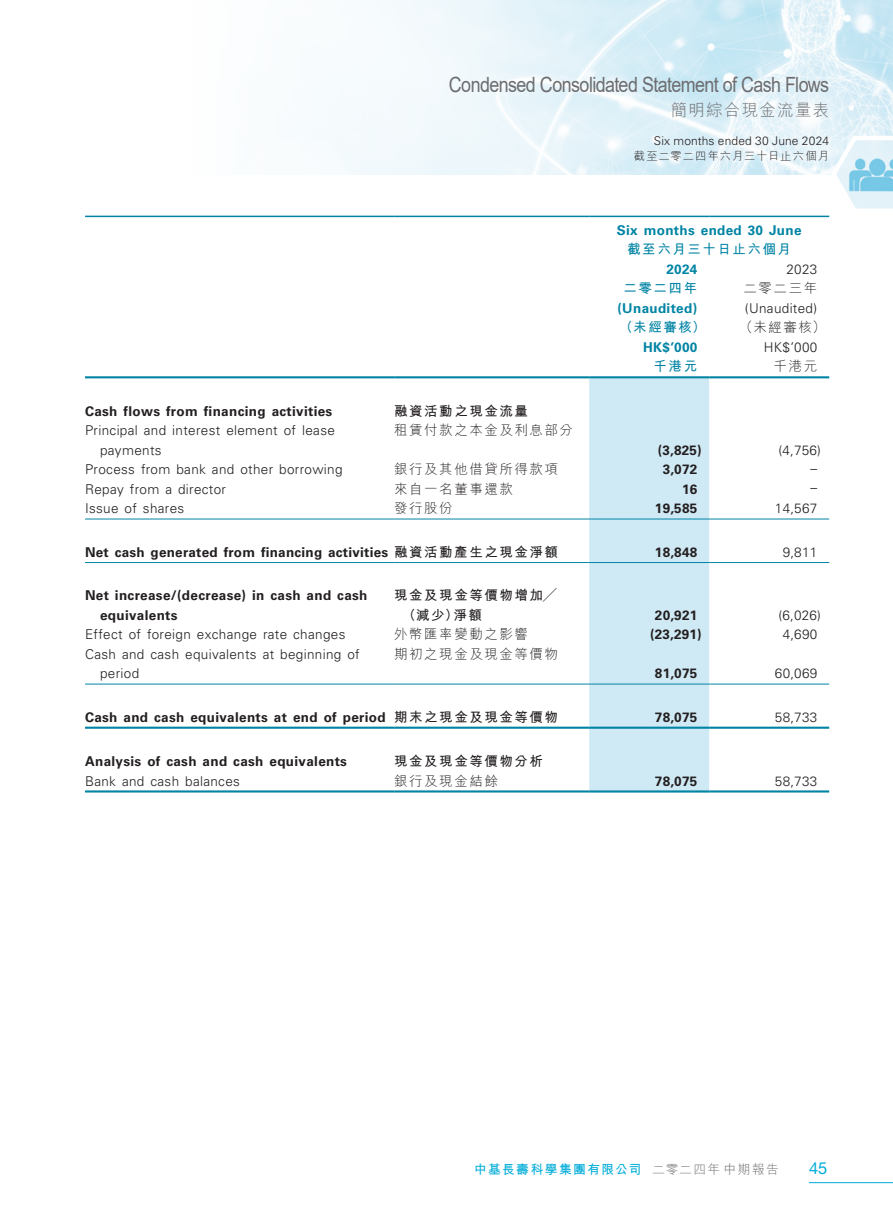
<style>
.page{position:relative;width:893px;height:1212px;background:#fff}
.page>*{position:absolute;margin:0;border:0;box-sizing:border-box;transform-origin:0 0}
.t1{font:21px "Arial";letter-spacing:-.03em;color:#6c6d70;scale:.85 1}
.t2{font:300 16.5px "M Hei HK";letter-spacing:.075em;color:#6c6d70}
.t3{font:16.5px "Helvetica Neue LT Std";color:#00acd8}
._15_Table_Stub{font:300 13.5px/19.5px "Univers LT Std";letter-spacing:.025em;color:#231f20}
._15_Table_Stub-2{font:700 13.5px/19.5px "Univers LT Std";letter-spacing:.025em;color:#231f20}
._01_Body_Text{font:300 13.5px "Univers LT Std";letter-spacing:.015em;color:#231f20}
._15_Table_Stub-3{font:300 13.5px "M Hei HK";letter-spacing:.115em;color:#231f20}
._01_Body_Text-2{font:700 13.5px "Univers LT Std";letter-spacing:.015em;color:#231f20}
._15_Table_Stub-4{font:700 13.5px/19.5px "M Hei HK";letter-spacing:.115em;color:#231f20}
._01_Body_Text-3{font:700 13.5px "Univers LT Std";letter-spacing:.025em;color:#0084a4}
._01_Body_Text-4{font:700 13.5px "M Hei HK";letter-spacing:.115em;color:#0084a4}
._01_Body_Text-5{font:300 13.5px "M Hei HK";letter-spacing:.115em;color:#231f20}
.t4{font:700 12.75px "M Hei HK";letter-spacing:.11em;color:#00acd8}
.t5{font:300 12px "Univers LT Std";letter-spacing:.01em;color:#231f20}
.t6{font:300 11.25px "M Hei HK";letter-spacing:.085em;color:#231f20}
.s1{font-family:"M Hei HK"}
.s2{font-weight:300;color:#6c6d70}
</style>
<div class="page">
<img style="left:325px;top:0;width:568px;height:174px">
<svg style="left:828px;top:132px;width:65px;height:77px"></svg>
<hr style="left:809px;top:1182px;width:84px;height:1px;background:#00acd8">
<div style="left:589px;top:378px;width:120px;height:412px;background:#d0eaf5"></div>
<hr style="left:85px;top:216px;width:309px;height:1px;background:#0084a4">
<hr style="left:394px;top:216px;width:195px;height:1px;background:#0084a4">
<hr style="left:589px;top:216px;width:120px;height:1px;background:#0084a4">
<hr style="left:709px;top:216px;width:120px;height:1px;background:#0084a4">
<hr style="left:85px;top:376px;width:309px;height:2px;background:#0084a4">
<hr style="left:394px;top:376px;width:195px;height:2px;background:#0084a4">
<hr style="left:589px;top:376px;width:120px;height:2px;background:#0084a4">
<hr style="left:709px;top:376px;width:120px;height:2px;background:#0084a4">
<hr style="left:85px;top:519px;width:309px;height:1px;background:#0084a4">
<hr style="left:394px;top:519px;width:195px;height:1px;background:#0084a4">
<hr style="left:589px;top:519px;width:120px;height:1px;background:#0084a4">
<hr style="left:709px;top:519px;width:120px;height:1px;background:#0084a4">
<hr style="left:85px;top:562px;width:309px;height:1px;background:#0084a4">
<hr style="left:394px;top:562px;width:195px;height:1px;background:#0084a4">
<hr style="left:589px;top:562px;width:120px;height:1px;background:#0084a4">
<hr style="left:709px;top:562px;width:120px;height:1px;background:#0084a4">
<hr style="left:85px;top:684px;width:309px;height:1px;background:#0084a4">
<hr style="left:394px;top:684px;width:195px;height:1px;background:#0084a4">
<hr style="left:589px;top:684px;width:120px;height:1px;background:#0084a4">
<hr style="left:709px;top:684px;width:120px;height:1px;background:#0084a4">
<hr style="left:85px;top:727px;width:309px;height:2px;background:#0084a4">
<hr style="left:394px;top:727px;width:195px;height:2px;background:#0084a4">
<hr style="left:589px;top:727px;width:120px;height:2px;background:#0084a4">
<hr style="left:709px;top:727px;width:120px;height:2px;background:#0084a4">
<hr style="left:85px;top:790px;width:309px;height:2px;background:#0084a4">
<hr style="left:394px;top:790px;width:195px;height:2px;background:#0084a4">
<hr style="left:589px;top:790px;width:120px;height:2px;background:#0084a4">
<hr style="left:709px;top:790px;width:120px;height:2px;background:#0084a4">
<h1 class="t1" style="left:449px;top:71px;width:449px">Condensed Consolidated Statement of Cash Flows</h1>
<p class="t2" style="left:671px;top:99px;width:160px">簡明綜合現金流量表</p>
<p class="t5" style="left:654px;top:133px;width:177px">Six months ended 30 June 2024</p>
<p class="t6" style="left:634px;top:148px;width:197px">截至二零二四年六月三十日止六個月</p>
<p class="_15_Table_Stub-2" style="left:85px;top:401px;width:249px">Cash flows from financing activities</p>
<p class="_15_Table_Stub-4" style="left:394px;top:400px;width:135px">融資活動之現金流量</p>
<p class="_15_Table_Stub" style="left:100px;top:421px;width:236px;text-indent:-15px">Principal and interest element of lease payments</p>
<p class="_15_Table_Stub-3" style="left:394px;top:421px;width:180px">租賃付款之本金及利息部分</p>
<p class="_01_Body_Text-3" style="left:617px;top:222px;width:186px">Six months ended 30 June</p>
<p class="_01_Body_Text-4" style="left:627px;top:240px;width:165px">截至六月三十日止六個月</p>
<p class="_01_Body_Text-3" style="left:667px;top:261px;width:32px">2024</p>
<p class="_01_Body_Text" style="left:787px;top:261px;width:32px">2023</p>
<p class="_01_Body_Text-4" style="left:623px;top:279px;width:75px">二零二四年</p>
<p class="_01_Body_Text-5" style="left:743px;top:279px;width:75px">二零二三年</p>
<p class="_01_Body_Text-3" style="left:617px;top:300px;width:81px">(Unaudited)</p>
<p class="_01_Body_Text" style="left:745px;top:300px;width:74px">(Unaudited)</p>
<p class="_01_Body_Text-4" style="left:620px;top:318px;width:87px">（未經審核）</p>
<p class="_01_Body_Text-5" style="left:740px;top:318px;width:87px">（未經審核）</p>
<p class="_01_Body_Text-3" style="left:643px;top:339px;width:56px">HK$’000</p>
<p class="_01_Body_Text" style="left:764px;top:339px;width:55px">HK$’000</p>
<p class="_01_Body_Text-4" style="left:654px;top:357px;width:45px">千港元</p>
<p class="_01_Body_Text-5" style="left:774px;top:357px;width:45px">千港元</p>
<p class="_01_Body_Text-2" style="left:658px;top:442px;width:45px">(3,825)</p>
<p class="_01_Body_Text" style="left:778px;top:442px;width:44px">(4,756)</p>
<p class="_15_Table_Stub" style="left:85px;top:460px;width:259px">Process from bank and other borrowing</p>
<p class="_15_Table_Stub-3" style="left:394px;top:460px;width:165px">銀行及其他借貸所得款項</p>
<p class="_01_Body_Text-2" style="left:663px;top:461px;width:36px">3,072</p>
<p class="_01_Body_Text" style="left:810px;top:460px;width:8px">–</p>
<p class="_15_Table_Stub" style="left:85px;top:479px;width:143px">Repay from a director</p>
<p class="_15_Table_Stub-3" style="left:394px;top:479px;width:120px">來自一名董事還款</p>
<p class="_01_Body_Text-2" style="left:682px;top:481px;width:17px">16</p>
<p class="_01_Body_Text" style="left:810px;top:479px;width:8px">–</p>
<p class="_15_Table_Stub" style="left:85px;top:499px;width:101px">Issue of shares</p>
<p class="_15_Table_Stub-3" style="left:394px;top:499px;width:60px">發行股份</p>
<p class="_01_Body_Text-2" style="left:655px;top:500px;width:44px">19,585</p>
<p class="_01_Body_Text" style="left:775px;top:500px;width:44px">14,567</p>
<p class="_15_Table_Stub-2" style="left:85px;top:542px;width:474px">Net cash generated from financing activities <span class="s1">融資活動產生之現金淨額</span></p>
<p class="_01_Body_Text-2" style="left:655px;top:544px;width:44px">18,848</p>
<p class="_01_Body_Text" style="left:783px;top:544px;width:36px">9,811</p>
<p class="_15_Table_Stub-2" style="left:100px;top:586px;width:269px;text-indent:-15px">Net increase/(decrease) in cash and cash equivalents</p>
<p class="_15_Table_Stub-4" style="left:402px;top:584px;width:156px;text-indent:-8px">現金及現金等價物增加╱（減少）淨額</p>
<p class="_01_Body_Text-2" style="left:655px;top:607px;width:44px">20,921</p>
<p class="_01_Body_Text" style="left:778px;top:607px;width:44px">(6,026)</p>
<p class="_15_Table_Stub" style="left:85px;top:625px;width:262px">Effect of foreign exchange rate changes</p>
<p class="_15_Table_Stub-3" style="left:394px;top:625px;width:135px">外幣匯率變動之影響</p>
<p class="_01_Body_Text-2" style="left:650px;top:627px;width:53px">(23,291)</p>
<p class="_01_Body_Text" style="left:783px;top:626px;width:36px">4,690</p>
<p class="_15_Table_Stub" style="left:100px;top:644px;width:261px;text-indent:-15px">Cash and cash equivalents at beginning of period</p>
<p class="_15_Table_Stub-3" style="left:394px;top:644px;width:165px">期初之現金及現金等價物</p>
<p class="_01_Body_Text-2" style="left:655px;top:666px;width:44px">81,075</p>
<p class="_01_Body_Text" style="left:775px;top:665px;width:44px">60,069</p>
<p class="_15_Table_Stub-2" style="left:85px;top:707px;width:302px">Cash and cash equivalents at end of period</p>
<p class="_15_Table_Stub-4" style="left:394px;top:706px;width:165px">期末之現金及現金等價物</p>
<p class="_01_Body_Text-2" style="left:655px;top:709px;width:44px">78,075</p>
<p class="_01_Body_Text" style="left:775px;top:709px;width:44px">58,733</p>
<p class="_15_Table_Stub-2" style="left:85px;top:752px;width:264px">Analysis of cash and cash equivalents</p>
<p class="_15_Table_Stub-4" style="left:394px;top:750px;width:150px">現金及現金等價物分析</p>
<p class="_15_Table_Stub" style="left:85px;top:771px;width:156px">Bank and cash balances</p>
<p class="_15_Table_Stub-3" style="left:394px;top:771px;width:105px">銀行及現金結餘</p>
<p class="_01_Body_Text-2" style="left:655px;top:773px;width:44px">78,075</p>
<p class="_01_Body_Text" style="left:775px;top:773px;width:44px">58,733</p>
<p class="t4" style="left:474px;top:1159px;width:306px">中基長壽科學集團有限公司 <span class="s2">二零二四年 中期報告</span></p>
<p class="t3" style="left:809px;top:1158px;width:20px">45</p>
</div>
